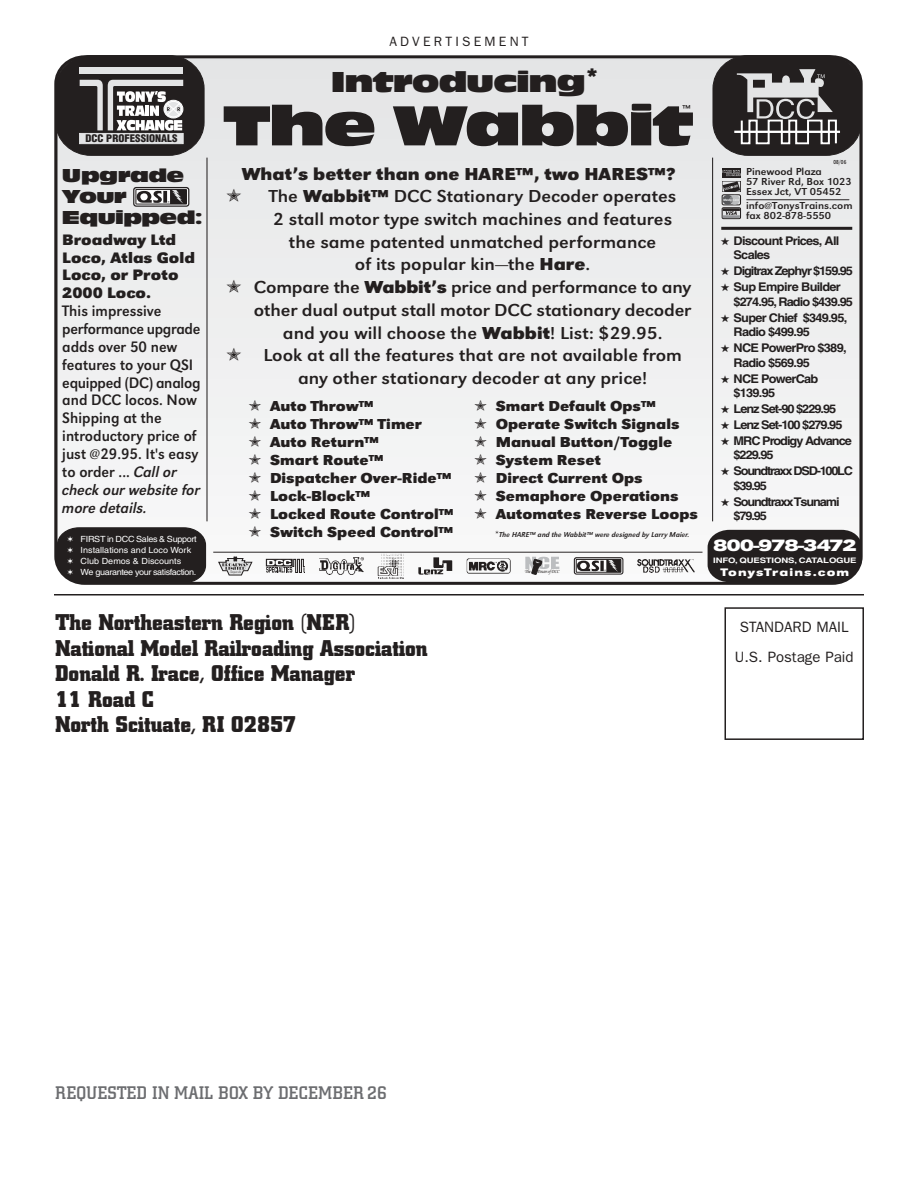
<style>
.page{position:relative;width:918px;height:1188px;background:#fff}
.page>*{position:absolute;margin:0;border:0;box-sizing:border-box;transform-origin:0 0}
.t1{font:58.5px "Antique Oli Nor P";color:#231f1f;scale:1.06 1}
.t2{font:30px "Antique Oli Nor P";color:#231f1f;scale:1.06 1}
.t3{font:700 22.5px/25.5px "City";color:#231f1f}
.t4{font:21px "Antique Oli Nor P";color:#231f1f;scale:1.06 1}
.t5{font:19.5px/21px "Antique Oli Nor P";color:#231f1f;scale:1.07 1}
.t6{font:18px "URW Grotesk T";color:#231f1f;scale:1.06 1}
.t7{font:700 18px "URW Grotesk T";color:#231f1f;scale:1.06 1}
.t8{font:500 18px "City";letter-spacing:.02em;color:#6c6d70}
.t9{font:17.1px "URW Grotesk T Bold Extr Wide";letter-spacing:-.055em;color:#fff;scale:1.27 1}
.t10{font:15.75px/17.9px "URW Grotesk T";color:#231f1f;scale:.96 1}
.t11{font:700 15.75px/17.9px "URW Grotesk T";color:#231f1f;scale:1.06 1}
.t12{font:15.75px/17.9px "URW Grotesk T Regu Obli";letter-spacing:-.005em;color:#231f1f;scale:.96 1}
.t13{font:700 15px/18px "URW Grotesk T";color:#231f1f;scale:1.06 1}
.t14{font:15px/30px "Franklin Gothic";color:#231f1f;text-align:center}
.t15{font:13.5px "Franklin Gothic";letter-spacing:.24em;color:#231f1f}
.t16{font:700 12px/14.5px "Helvetica";letter-spacing:-.07em;color:#231f1f;scale:1.07 1}
.t17{font:700 12px/14.5px "Helvetica";letter-spacing:-.095em;color:#231f1f;scale:1.07 1}
.t18{font:11.4px "URW Grotesk T Bold Extr Wide";letter-spacing:.09em;color:#fff;scale:1.11 1}
.t19{font:10.5px/9.9px "URW Grotesk T";color:#231f1f;scale:1.06 1}
.t20{font:900 10.2px "Switzerland Cond";color:#231f1f;scale:1.07 1}
.t21{font:9px "URW Grotesk T";color:#231f1f;scale:1.06 1}
.t22{font:8.55px/11.1px "Helvetica";letter-spacing:-.035em;color:#fff;scale:1.06 1}
.t23{font:7.5px "URW Grotesk T Regu Extr Narr Obli";color:#231f1f;scale:1.06 1}
.t24{font:700 7.5px "Helvetica";letter-spacing:-.02em;color:#fff;scale:1.27 1}
.t25{font:6px "URW Grotesk T";color:#231f1f;scale:.8 1}
.t26{font:italic 500 5.1px "Zapf Chancery";letter-spacing:-.05em;color:#231f1f;scale:.94 1}
.s1{font-family:"URW Grotesk T Regu Obli"}
.s2{font-weight:700}
.s3{font-family:"URW Grotesk T";font-size:9px}
</style>
<div class="page">
<svg style="left:54px;top:594px;width:810px;height:146px"></svg>
<div style="left:54px;top:613px;width:440px;height:147px;background:#fff"></div>
<img style="left:58px;top:59px;width:801px;height:517px">
<hr style="left:747px;top:200px;width:102px;height:1px;background:#231f1f">
<svg style="left:722px;top:208px;width:19px;height:11px"></svg>
<div style="left:722px;top:168px;width:19px;height:10px;background:#231f1f"></div>
<svg style="left:722px;top:170px;width:19px;height:48px"></svg>
<hr style="left:207px;top:158px;width:1px;height:363px;background:#231f1f">
<div style="left:708px;top:530px;width:154px;height:52px;background:#231f1f"></div>
<img style="left:419px;top:557px;width:33px;height:18px">
<img style="left:467px;top:559px;width:43px;height:14px">
<img style="left:638px;top:560px;width:57px;height:12px">
<img style="left:319px;top:557px;width:44px;height:18px">
<svg style="left:525px;top:557px;width:34px;height:18px"></svg>
<img style="left:378px;top:553px;width:27px;height:26px">
<svg style="left:266px;top:559px;width:39px;height:14px"></svg>
<hr style="left:213px;top:552px;width:489px;height:1px;background:#231f1f">
<div style="left:56px;top:527px;width:151px;height:57px;background:#231f1f"></div>
<hr style="left:712px;top:158px;width:1px;height:363px;background:#231f1f">
<svg style="left:218px;top:557px;width:34px;height:18px"></svg>
<svg style="left:574px;top:557px;width:49px;height:18px"></svg>
<svg style="left:133px;top:187px;width:56px;height:20px"></svg>
<div style="left:55px;top:55px;width:149px;height:101px;background:#231f1f;border:1px solid #231f1f;border-radius:34px"></div>
<div style="left:80px;top:68px;width:103px;height:6px;background:#e3e4e5"></div>
<div style="left:79px;top:133px;width:104px;height:11px;background:#e3e4e5;border:1px solid #e3e4e5"></div>
<svg style="left:80px;top:80px;width:103px;height:51px"></svg>
<div style="left:713px;top:55px;width:149px;height:101px;background:#231f1f;border:1px solid #231f1f;border-radius:34px"></div>
<hr style="left:734px;top:131px;width:106px;height:2px;background:#fff">
<svg style="left:737px;top:69px;width:101px;height:76px"></svg>
<hr style="left:721px;top:227px;width:131px;height:3px;background:#231f1f">
<svg style="left:227px;top:189px;width:14px;height:13px"></svg>
<p class="t20" style="left:85px;top:135px;width:88px">DCC PROFESSIONALS</p>
<p class="t5" style="left:62px;top:167px;width:132px">Upgrade<br>Your<br>Equipped:</p>
<p class="t11" style="left:62px;top:232px;width:127px">Broadway Ltd<br>Loco, Atlas Gold<br>Loco, or Proto<br>2000 Loco.</p>
<p class="t10" style="left:62px;top:303px;width:145px">This impressive performance upgrade adds over 50 new features to your QSI equipped (DC) analog and DCC locos. Now<br>Shipping at the introductory price of just @29.95. It's easy to order ... <span class="s1">Call or</span></p>
<p class="t12" style="left:62px;top:480px;width:145px">check our website for more details.</p>
<p class="t22" style="left:67px;top:534px;width:124px">✶ FIRST in DCC Sales &amp; Support ✶ Installations and Loco Work ✶ Club Demos &amp; Discounts<br>✶ We guarantee your satisfaction.</p>
<p class="t15" style="left:389px;top:37px;width:141px">ADVERTISEMENT</p>
<p class="t4" style="left:587px;top:69px;width:11px">*</p>
<h2 class="t2" style="left:332px;top:72px;width:241px">Introducing</h2>
<h1 class="t1" style="left:224px;top:105px;width:444px">The Wabbit</h1>
<p class="t7" style="left:241px;top:167px;width:411px">What’s better than one HARE™, two HARES™?</p>
<p class="t6" style="left:269px;top:190px;width:386px">The <span class="s2">Wabbit™</span> DCC Stationary Decoder operates</p>
<p class="t6" style="left:273px;top:212px;width:378px">2 stall motor type switch machines and features</p>
<p class="t6" style="left:289px;top:235px;width:348px">the same patented unmatched performance</p>
<p class="t6" style="left:355px;top:258px;width:224px">of its popular kin—the <span class="s2">Hare</span>.</p>
<p class="t6" style="left:226px;top:281px;width:440px">✮ Compare the <span class="s2">Wabbit’s</span> price and performance to any</p>
<p class="t6" style="left:254px;top:303px;width:414px">other dual output stall motor DCC stationary decoder</p>
<p class="t6" style="left:283px;top:326px;width:360px">and you will choose the <span class="s2">Wabbit</span>! List: $29.95.</p>
<p class="t6" style="left:226px;top:349px;width:432px">✮ Look at all the features that are not available from</p>
<p class="t6" style="left:298px;top:372px;width:331px">any other stationary decoder at any price!</p>
<p class="t13" style="left:248px;top:398px;width:195px">✮ Auto Throw™<br>✮ Auto Throw™ Timer<br>✮ Auto Return™<br>✮ Smart Route™<br>✮ Dispatcher Over-Ride™ ✮ Lock-Block™<br>✮ Locked Route Control™ ✮ Switch Speed Control™</p>
<p class="t13" style="left:474px;top:398px;width:213px">✮ Smart Default Ops™<br>✮ Operate Switch Signals<br>✮ Manual Button/Toggle<br>✮ System Reset<br>✮ Direct Current Ops<br>✮ Semaphore Operations<br>✮ Automates Reverse Loops</p>
<p class="t21" style="left:683px;top:105px;width:9px">™</p>
<p class="t23" style="left:495px;top:531px;width:185px"><span class="s3">*</span>The HARE™ and the Wabbit™ were designed by Larry Maier.</p>
<p class="t25" style="left:834px;top:159px;width:17px">08/06</p>
<p class="t19" style="left:746px;top:168px;width:101px">Pinewood Plaza<br>57 River Rd, Box 1023<br>Essex Jct, VT 05452</p>
<p class="t19" style="left:746px;top:201px;width:102px">info@TonysTrains.com fax 802-878-5550</p>
<p class="t16" style="left:734px;top:234px;width:100px;text-indent:-13px">★ Discount Prices, All<br>Scales</p>
<p class="t16" style="left:720px;top:265px;width:125px">★ Digitrax Zephyr $159.95</p>
<p class="t16" style="left:734px;top:281px;width:113px;text-indent:-13px">★ Sup Empire Builder $274.95, Radio $439.95</p>
<p class="t16" style="left:734px;top:311px;width:108px;text-indent:-13px">★ Super Chief $349.95,<br>Radio $499.95</p>
<p class="t16" style="left:734px;top:342px;width:107px;text-indent:-13px">★ NCE PowerPro $389,<br>Radio $569.95</p>
<p class="t16" style="left:734px;top:372px;width:81px;text-indent:-13px">★ NCE PowerCab $139.95</p>
<p class="t16" style="left:720px;top:403px;width:110px">★ Lenz Set-90 $229.95</p>
<p class="t16" style="left:720px;top:419px;width:116px">★ Lenz Set-100 $279.95</p>
<p class="t16" style="left:734px;top:434px;width:112px;text-indent:-13px">★ MRC Prodigy Advance $229.95</p>
<p class="t17" style="left:734px;top:465px;width:113px;text-indent:-13px">★ Soundtraxx DSD-100LC $39.95</p>
<p class="t16" style="left:734px;top:495px;width:101px;text-indent:-13px">★ Soundtraxx Tsunami $79.95</p>
<p class="t9" style="left:713px;top:535px;width:115px">800-978-3472</p>
<p class="t24" style="left:713px;top:558px;width:114px">INFO, QUESTIONS, CATALOGUE</p>
<p class="t26" style="left:525px;top:569px;width:8px">The</p>
<p class="t26" style="left:537px;top:569px;width:25px">Power of DCC</p>
<p class="t18" style="left:721px;top:565px;width:117px">TonysTrains.com</p>
<p class="t3" style="left:56px;top:612px;width:374px">The Northeastern Region (NER)<br>National Model Railroading Association<br>Donald R. Irace, Office Manager<br>11 Road C<br>North Scituate, RI 02857</p>
<p class="t8" style="left:56px;top:1086px;width:333px">REQUESTED IN MAIL BOX BY DECEMBER 26</p>
<p class="t14" style="left:735px;top:614px;width:120px">STANDARD MAIL<br>U.S. Postage Paid</p>
</div>
